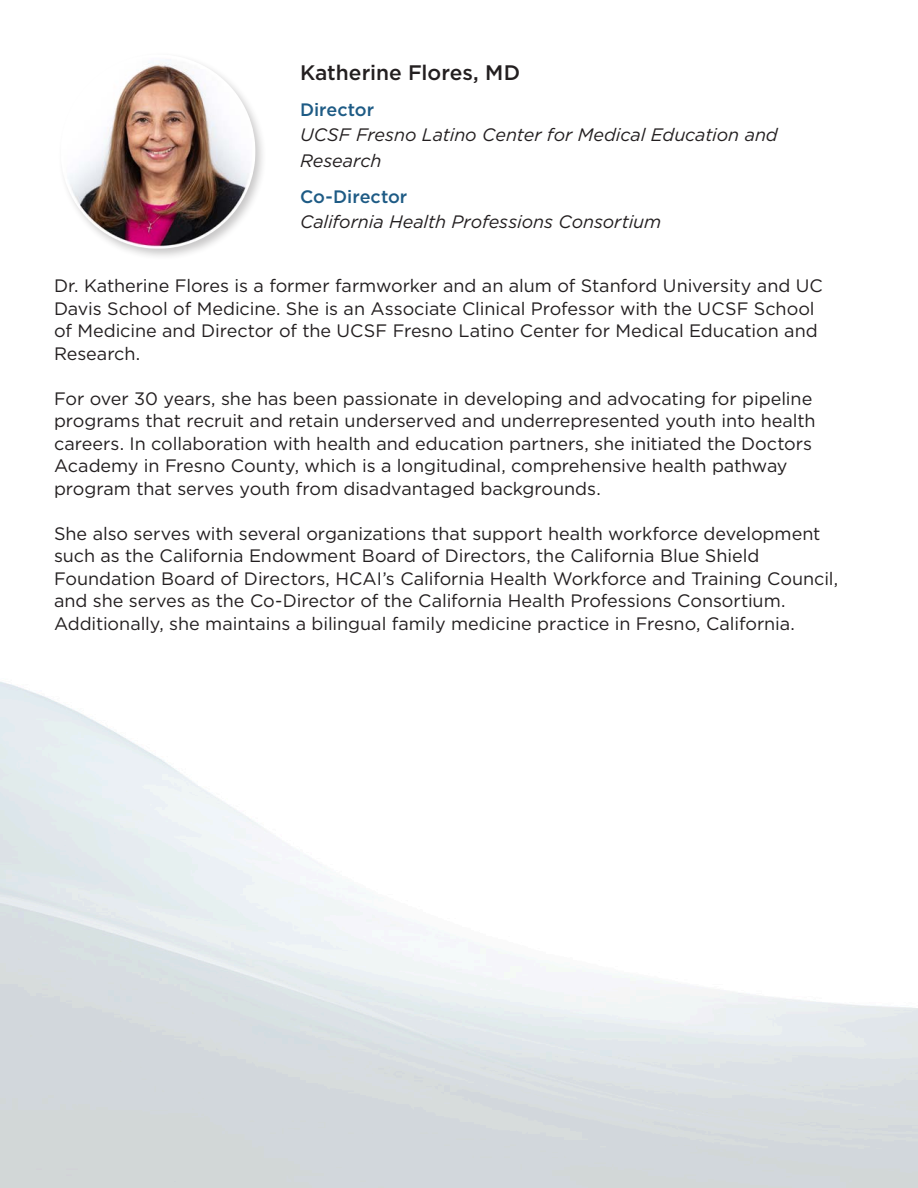
<style>
.page{position:relative;width:918px;height:1188px;background:#fff}
.page>*{position:absolute;margin:0;border:0;box-sizing:border-box;transform-origin:0 0}
.t1{font:500 21px "Gotham";color:#231f20}
.t2{font:18px/22.5px "Gotham";letter-spacing:-.005em;color:#231f20}
.t3{font:italic 18px/25.5px "Gotham";letter-spacing:-.005em;color:#231f20}
.t4{font:500 18px "Gotham";color:#1e5b85}
</style>
<div class="page">
<img style="left:60px;top:54px;width:205px;height:204px">
<p class="t1" style="left:300px;top:59px;width:222px">Katherine Flores, MD</p>
<p class="t4" style="left:300px;top:98px;width:76px">Director</p>
<p class="t3" style="left:300px;top:122px;width:479px">UCSF Fresno Latino Center for Medical Education and<br>Research</p>
<p class="t4" style="left:300px;top:185px;width:109px">Co-Director</p>
<p class="t3" style="left:300px;top:209px;width:363px">California Health Professions Consortium</p>
<p class="t2" style="left:54px;top:274px;width:770px">Dr. Katherine Flores is a former farmworker and an alum of Stanford University and UC Davis School of Medicine. She is an Associate Clinical Professor with the UCSF School of Medicine and Director of the UCSF Fresno Latino Center for Medical Education and Research.</p>
<p class="t2" style="left:54px;top:387px;width:763px">For over 30 years, she has been passionate in developing and advocating for pipeline programs that recruit and retain underserved and underrepresented youth into health careers. In collaboration with health and education partners, she initiated the Doctors Academy in Fresno County, which is a longitudinal, comprehensive health pathway program that serves youth from disadvantaged backgrounds.</p>
<p class="t2" style="left:54px;top:522px;width:786px">She also serves with several organizations that support health workforce development such as the California Endowment Board of Directors, the California Blue Shield Foundation Board of Directors, HCAI’s California Health Workforce and Training Council, and she serves as the Co-Director of the California Health Professions Consortium.<br>Additionally, she maintains a bilingual family medicine practice in Fresno, California.</p>
</div>
